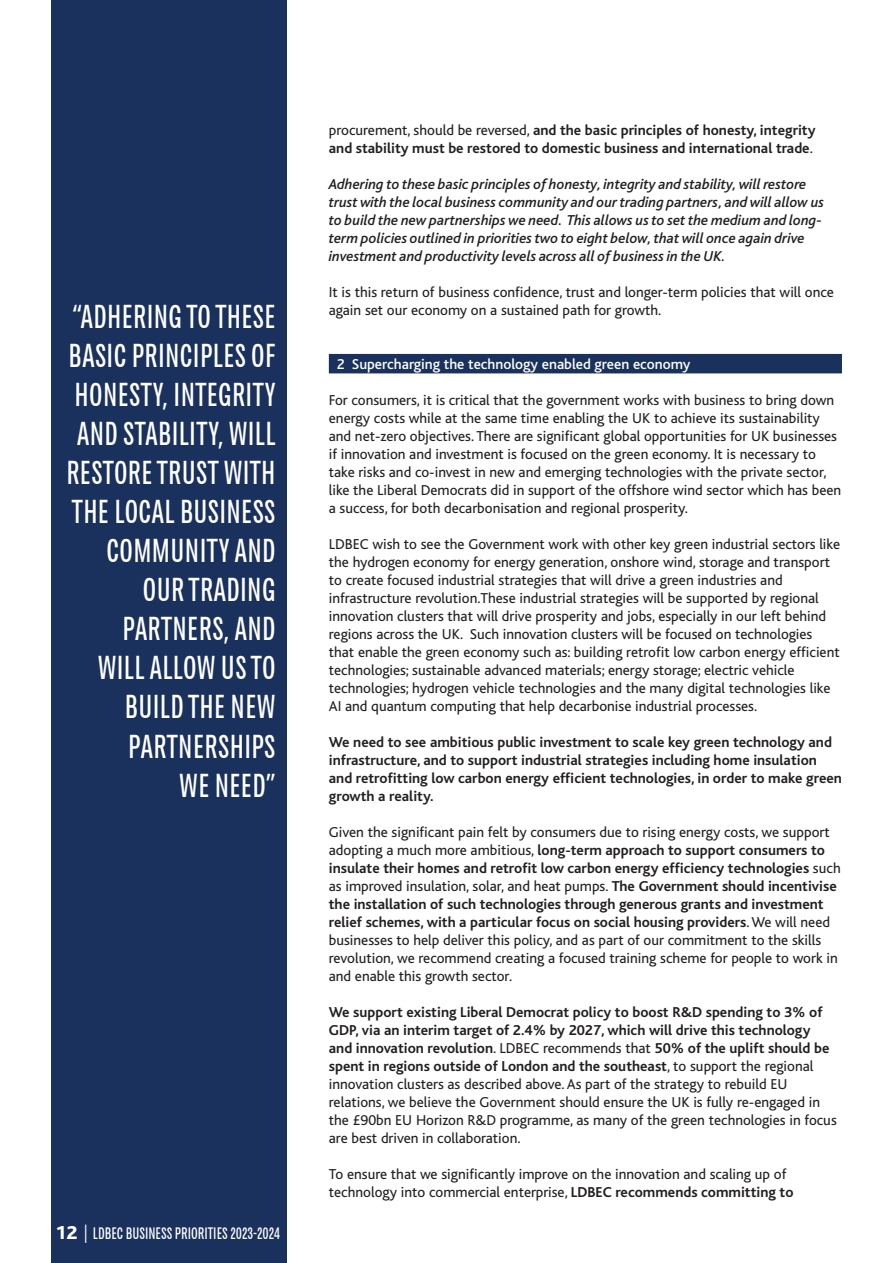
<style>
.page{position:relative;width:893px;height:1263px;background:#fff}
.page>*{position:absolute;margin:0;border:0;box-sizing:border-box;transform-origin:0 0}
.t1{font:33px/39px "Chartwell Bars";letter-spacing:.01em;color:#fff;text-align:right}
.t2{font:16.5px "Chartwell Bars";color:#fff}
.t3{font:15px/18px "Bliss";color:#231f20}
.t4{font:700 15px/18px "Bliss";color:#231f20}
.t5{font:italic 500 15px/18px "Bliss";color:#231f20}
.t6{font:500 15px "Bliss";color:#fff}
.s1{font-family:"Bliss";font-weight:800;font-size:19.5px}
.s2{font-size:18px}
.s3{font-weight:400}
.s4{font-weight:700}
</style>
<div class="page">
<div style="left:329px;top:354px;width:513px;height:19px;background:#1a315d"></div>
<div style="left:51px;top:0;width:235px;height:1263px;background:#1a315d"></div>
<p class="t1" style="left:66px;top:297px;width:211px">“ADHERING TO THESE<br>BASIC PRINCIPLES OF<br>HONESTY, INTEGRITY<br>AND STABILITY, WILL<br>RESTORE TRUST WITH<br>THE LOCAL BUSINESS<br>COMMUNITY AND<br>OUR TRADING<br>PARTNERS, AND<br>WILL ALLOW US TO<br>BUILD THE NEW<br>PARTNERSHIPS<br>WE NEED”</p>
<p class="t2" style="left:56px;top:1223px;width:226px"><span class="s1">12</span> <span class="s2">|</span> LDBEC BUSINESS PRIORITIES 2023-2024</p>
<p class="t4" style="left:329px;top:121px;width:488px"><span class="s3">procurement, should be reversed,</span> and the basic principles of honesty, integrity and stability must be restored to domestic business and international trade<span class="s3">.</span></p>
<p class="t5" style="left:329px;top:175px;width:497px">Adhering to these basic principles of honesty, integrity and stability, will restore trust with the local business community and our trading partners, and will allow us to build the new partnerships we need. This allows us to set the medium and long&shy;term policies outlined in priorities two to eight below, that will once again drive investment and productivity levels across all of business in the UK.</p>
<p class="t3" style="left:329px;top:283px;width:507px">It is this return of business confidence, trust and longer-term policies that will once again set our economy on a sustained path for growth.</p>
<p class="t6" style="left:337px;top:356px;width:355px">2 Supercharging the technology enabled green economy</p>
<p class="t3" style="left:329px;top:391px;width:514px">For consumers, it is critical that the government works with business to bring down energy costs while at the same time enabling the UK to achieve its sustainability and net-zero objectives. There are significant global opportunities for UK businesses if innovation and investment is focused on the green economy. It is necessary to take risks and co-invest in new and emerging technologies with the private sector, like the Liberal Democrats did in support of the offshore wind sector which has been a success, for both decarbonisation and regional prosperity.</p>
<p class="t3" style="left:329px;top:535px;width:513px">LDBEC wish to see the Government work with other key green industrial sectors like the hydrogen economy for energy generation, onshore wind, storage and transport to create focused industrial strategies that will drive a green industries and infrastructure revolution.These industrial strategies will be supported by regional innovation clusters that will drive prosperity and jobs, especially in our left behind regions across the UK. Such innovation clusters will be focused on technologies that enable the green economy such as: building retrofit low carbon energy efficient technologies; sustainable advanced materials; energy storage; electric vehicle technologies; hydrogen vehicle technologies and the many digital technologies like AI and quantum computing that help decarbonise industrial processes.</p>
<p class="t4" style="left:329px;top:733px;width:515px">We need to see ambitious public investment to scale key green technology and infrastructure, and to support industrial strategies including home insulation and retrofitting low carbon energy efficient technologies, in order to make green growth a reality.</p>
<p class="t3" style="left:329px;top:823px;width:513px">Given the significant pain felt by consumers due to rising energy costs, we support adopting a much more ambitious, <span class="s4">long-term approach to support consumers to insulate their homes and retrofit low carbon energy efficiency technologies</span> such as improved insulation, solar, and heat pumps. <span class="s4">The Government should incentivise the installation of such technologies through generous grants and investment relief schemes, with a particular focus on social housing providers</span>. We will need businesses to help deliver this policy, and as part of our commitment to the skills revolution, we recommend creating a focused training scheme for people to work in and enable this growth sector.</p>
<p class="t3" style="left:329px;top:1003px;width:509px"><span class="s4">We support existing Liberal Democrat policy to boost R&amp;D spending to 3% of GDP, via an interim target of 2.4% by 2027, which will drive this technology and innovation revolution</span>. LDBEC recommends that <span class="s4">50% of the uplift should be spent in regions outside of London and the southeast</span>, to support the regional innovation clusters as described above. As part of the strategy to rebuild EU relations, we believe the Government should ensure the UK is fully re-engaged in the £90bn EU Horizon R&amp;D programme, as many of the green technologies in focus are best driven in collaboration.</p>
<p class="t3" style="left:329px;top:1165px;width:466px">To ensure that we significantly improve on the innovation and scaling up of technology into commercial enterprise, <span class="s4">LDBEC recommends committing to</span></p>
</div>
